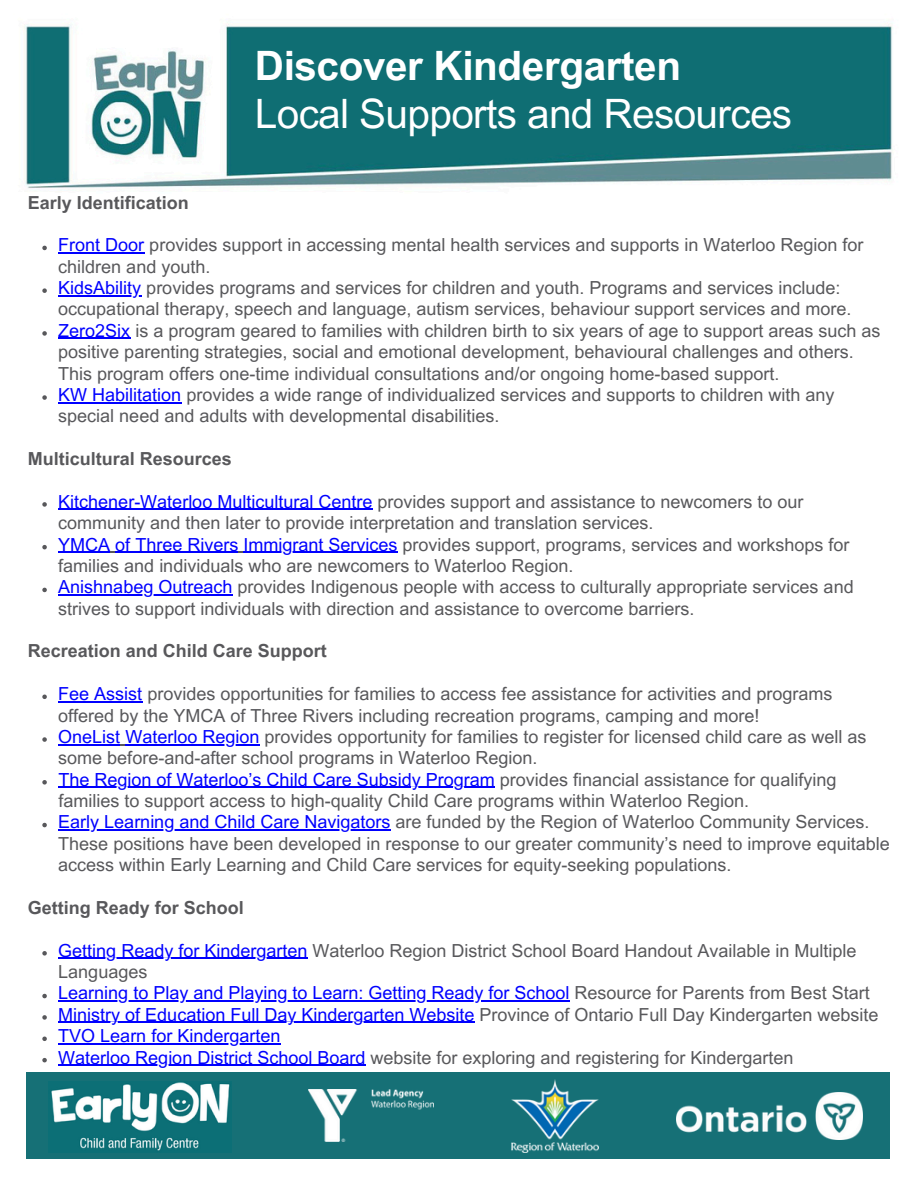
<style>
.page{position:relative;width:918px;height:1188px;background:#fff}
.page>*{position:absolute;margin:0;border:0;box-sizing:border-box;transform-origin:0 0}
.t1{font:40.5px "Arial MT Pro";letter-spacing:-.015em;color:#fff}
.t2{font:700 40.5px "Arial MT Pro";letter-spacing:-.01em;color:#fff}
.t3{font:18px/21.3px "Arial MT Pro";color:#58585b}
.t4{font:18px/21.3px "Arial MT Pro";color:#00f}
.t5{font:700 18px "Arial MT Pro";color:#58585b}
.s1{color:#00f}
.s2{color:#58585b}
</style>
<div class="page">
<img style="left:24px;top:24px;width:869px;height:1135px">
<svg style="left:42px;top:246px;width:5px;height:4px"></svg>
<hr style="left:58px;top:252px;width:86px;height:2px;background:#00f">
<svg style="left:42px;top:288px;width:5px;height:5px"></svg>
<hr style="left:58px;top:295px;width:83px;height:1px;background:#00f">
<svg style="left:42px;top:331px;width:5px;height:5px"></svg>
<hr style="left:58px;top:338px;width:72px;height:1px;background:#00f">
<svg style="left:42px;top:395px;width:5px;height:5px"></svg>
<hr style="left:58px;top:402px;width:123px;height:1px;background:#00f">
<svg style="left:42px;top:502px;width:5px;height:5px"></svg>
<hr style="left:58px;top:509px;width:314px;height:1px;background:#00f">
<svg style="left:42px;top:545px;width:5px;height:4px"></svg>
<hr style="left:58px;top:552px;width:52px;height:1px;background:#00f">
<hr style="left:115px;top:552px;width:123px;height:1px;background:#00f">
<hr style="left:243px;top:552px;width:154px;height:1px;background:#00f">
<svg style="left:42px;top:588px;width:5px;height:4px"></svg>
<hr style="left:58px;top:594px;width:174px;height:2px;background:#00f">
<svg style="left:42px;top:695px;width:5px;height:4px"></svg>
<hr style="left:58px;top:701px;width:84px;height:1px;background:#00f">
<svg style="left:42px;top:737px;width:5px;height:5px"></svg>
<hr style="left:58px;top:744px;width:62px;height:1px;background:#00f">
<hr style="left:125px;top:744px;width:134px;height:1px;background:#00f">
<svg style="left:42px;top:780px;width:5px;height:5px"></svg>
<hr style="left:58px;top:787px;width:437px;height:1px;background:#00f">
<svg style="left:42px;top:823px;width:5px;height:4px"></svg>
<hr style="left:58px;top:830px;width:332px;height:1px;background:#00f">
<svg style="left:42px;top:951px;width:5px;height:5px"></svg>
<hr style="left:58px;top:958px;width:249px;height:1px;background:#00f">
<svg style="left:42px;top:994px;width:5px;height:4px"></svg>
<hr style="left:58px;top:1001px;width:512px;height:1px;background:#00f">
<svg style="left:42px;top:1015px;width:5px;height:5px"></svg>
<hr style="left:58px;top:1022px;width:416px;height:1px;background:#00f">
<svg style="left:42px;top:1037px;width:5px;height:4px"></svg>
<hr style="left:58px;top:1043px;width:222px;height:1px;background:#00f">
<svg style="left:42px;top:1058px;width:5px;height:4px"></svg>
<hr style="left:58px;top:1065px;width:307px;height:1px;background:#00f">
<div style="left:27px;top:1072px;width:865px;height:87px;background:#167076"></div>
<img style="left:677px;top:1092px;width:186px;height:47px">
<img style="left:511px;top:1079px;width:88px;height:73px">
<img style="left:309px;top:1090px;width:125px;height:52px">
<img style="left:48px;top:1082px;width:184px;height:71px">
<div style="left:890px;top:1071px;width:28px;height:102px;background:#fff"></div>
<h1 class="t2" style="left:255px;top:50px;width:428px">Discover Kindergarten</h1>
<h2 class="t1" style="left:255px;top:99px;width:539px">Local Supports and Resources</h2>
<h3 class="t5" style="left:28px;top:195px;width:163px">Early Identification</h3>
<p class="t3" style="left:58px;top:237px;width:807px"><span class="s1">Front Door</span> provides support in accessing mental health services and supports in Waterloo Region for children and youth.</p>
<p class="t3" style="left:58px;top:279px;width:795px"><span class="s1">KidsAbility</span> provides programs and services for children and youth. Programs and services include: occupational therapy, speech and language, autism services, behaviour support services and more.</p>
<p class="t3" style="left:58px;top:322px;width:824px"><span class="s1">Zero2Six</span> is a program geared to families with children birth to six years of age to support areas such as positive parenting strategies, social and emotional development, behavioural challenges and others.<br>This program offers one-time individual consultations and/or ongoing home-based support.</p>
<p class="t3" style="left:58px;top:386px;width:778px"><span class="s1">KW Habilitation</span> provides a wide range of individualized services and supports to children with any special need and adults with developmental disabilities.</p>
<h3 class="t5" style="left:28px;top:452px;width:206px">Multicultural Resources</h3>
<p class="t3" style="left:58px;top:493px;width:747px"><span class="s1">Kitchener-Waterloo Multicultural Centre</span> provides support and assistance to newcomers to our community and then later to provide interpretation and translation services.</p>
<p class="t3" style="left:58px;top:536px;width:793px"><span class="s1">YMCA of Three Rivers Immigrant Services</span> provides support, programs, services and workshops for</p>
<p class="t3" style="left:58px;top:557px;width:797px">families and individuals who are newcomers to Waterloo Region.<br><span class="s1">Anishnabeg Outreach</span> provides Indigenous people with access to culturally appropriate services and strives to support individuals with direction and assistance to overcome barriers.</p>
<p class="t5" style="left:28px;top:644px;width:301px">Recreation and Child Care Support</p>
<h3 class="t3" style="left:58px;top:685px;width:776px"><span class="s1">Fee Assist</span> provides opportunities for families to access fee assistance for activities and programs offered by the YMCA of Three Rivers including recreation programs, camping and more!</h3>
<p class="t3" style="left:58px;top:728px;width:810px"><span class="s1">OneList Waterloo Region</span> provides opportunity for families to register for licensed child care as well as</p>
<p class="t3" style="left:58px;top:750px;width:780px">some before-and-after school programs in Waterloo Region.<br><span class="s1">The Region of Waterloo’s Child Care Subsidy Program</span> provides financial assistance for qualifying</p>
<p class="t3" style="left:58px;top:792px;width:813px">families to support access to high-quality Child Care programs within Waterloo Region.<br><span class="s1">Early Learning and Child Care Navigators</span> are funded by the Region of Waterloo Community Services.</p>
<p class="t3" style="left:58px;top:835px;width:833px">These positions have been developed in response to our greater community’s need to improve equitable access within Early Learning and Child Care services for equity-seeking populations.</p>
<p class="t5" style="left:28px;top:901px;width:218px">Getting Ready for School</p>
<p class="t3" style="left:58px;top:942px;width:800px"><span class="s1">Getting Ready for Kindergarten</span> Waterloo Region District School Board Handout Available in Multiple</p>
<h3 class="t4" style="left:58px;top:963px;width:813px"><span class="s2">Languages<br></span>Learning to Play and Playing to Learn: Getting Ready for School <span class="s2">Resource for Parents from Best Start</span></h3>
<p class="t4" style="left:58px;top:1006px;width:822px">Ministry of Education Full Day Kindergarten Website <span class="s2">Province of Ontario Full Day Kindergarten website</span></p>
<p class="t4" style="left:58px;top:1027px;width:224px">TVO Learn for Kindergarten</p>
<p class="t3" style="left:58px;top:1049px;width:737px"><span class="s1">Waterloo Region District School Board</span> website for exploring and registering for Kindergarten</p>
</div>
